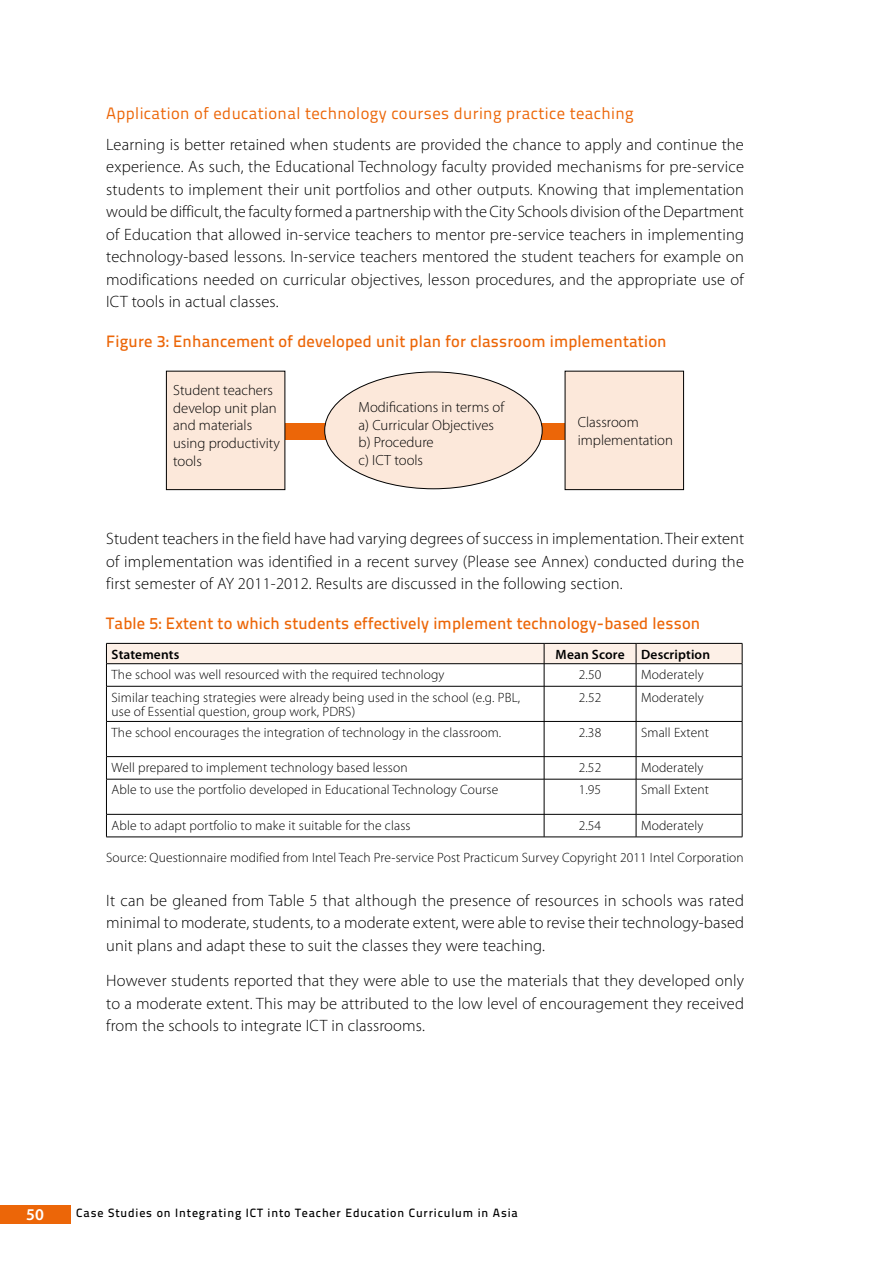
<style>
.page{position:relative;width:893px;height:1263px;background:#fff}
.page>*{position:absolute;margin:0;border:0;box-sizing:border-box;transform-origin:0 0}
.t1{font:300 16.5px/22.5px "Myriad Pro";letter-spacing:.01em;color:#000;text-align:justify}
.t2{font:16.5px "Titillium Text 25 L 600 wt";letter-spacing:.01em;color:#ec6608}
.t3{font:16.5px "Titillium Text 25 L 400 wt";letter-spacing:.025em;color:#ec6608}
.t4{font:600 16.5px "Myriad Pro";color:#fff}
.t5{font:300 14.7px/17.7px "Myriad Pro";color:#000}
.t6{font:300 13.5px/14.9px "Myriad Pro";letter-spacing:.01em;color:#000}
.t7{font:600 13.5px "Myriad Pro";letter-spacing:.01em;color:#000}
.t8{font:12px "Titillium Text 25 L 600 wt";letter-spacing:.07em;color:#000}
</style>
<div class="page">
<div style="left:0;top:1205px;width:70px;height:19px;background:#ec6608"></div>
<div style="left:285px;top:424px;width:280px;height:16px;background:#ec6608"></div>
<div style="left:325px;top:372px;width:217px;height:117px;background:#fce8da;border-radius:50%"></div>
<div style="left:166px;top:371px;width:119px;height:119px;background:#fce8da"></div>
<div style="left:166px;top:371px;width:119px;height:119px;border:1px solid #000"></div>
<div style="left:565px;top:371px;width:118px;height:119px;background:#fce8da"></div>
<div style="left:565px;top:371px;width:119px;height:119px;border:1px solid #000"></div>
<hr style="left:106px;top:686px;width:530px;height:1px;background:#000">
<hr style="left:544px;top:686px;width:1px;height:35px;background:#000">
<hr style="left:636px;top:686px;width:106px;height:1px;background:#000">
<hr style="left:636px;top:686px;width:1px;height:35px;background:#000">
<hr style="left:106px;top:721px;width:530px;height:1px;background:#000">
<hr style="left:544px;top:722px;width:1px;height:34px;background:#000">
<hr style="left:636px;top:721px;width:106px;height:1px;background:#000">
<hr style="left:636px;top:722px;width:1px;height:34px;background:#000">
<hr style="left:106px;top:756px;width:530px;height:1px;background:#000">
<svg style="left:544px;top:757px;width:1px;height:22px"></svg>
<hr style="left:636px;top:756px;width:106px;height:1px;background:#000">
<svg style="left:636px;top:757px;width:1px;height:22px"></svg>
<hr style="left:106px;top:779px;width:530px;height:1px;background:#000">
<hr style="left:544px;top:779px;width:1px;height:35px;background:#000">
<hr style="left:636px;top:779px;width:106px;height:1px;background:#000">
<hr style="left:636px;top:779px;width:1px;height:35px;background:#000">
<hr style="left:106px;top:814px;width:530px;height:1px;background:#000">
<svg style="left:544px;top:815px;width:1px;height:22px"></svg>
<hr style="left:636px;top:814px;width:106px;height:1px;background:#000">
<svg style="left:636px;top:815px;width:1px;height:22px"></svg>
<hr style="left:106px;top:686px;width:1px;height:35px;background:#000">
<hr style="left:742px;top:686px;width:1px;height:35px;background:#000">
<hr style="left:106px;top:722px;width:1px;height:34px;background:#000">
<hr style="left:742px;top:722px;width:1px;height:34px;background:#000">
<svg style="left:106px;top:757px;width:1px;height:22px"></svg>
<svg style="left:742px;top:757px;width:1px;height:22px"></svg>
<hr style="left:106px;top:779px;width:1px;height:35px;background:#000">
<hr style="left:742px;top:779px;width:1px;height:35px;background:#000">
<svg style="left:106px;top:815px;width:1px;height:22px"></svg>
<svg style="left:742px;top:815px;width:1px;height:22px"></svg>
<hr style="left:106px;top:837px;width:530px;height:1px;background:#000">
<hr style="left:636px;top:837px;width:106px;height:1px;background:#000">
<svg style="left:106px;top:643px;width:637px;height:43px"></svg>
<hr style="left:106px;top:663px;width:530px;height:1px;background:#000">
<hr style="left:636px;top:663px;width:106px;height:1px;background:#000">
<p class="t3" style="left:106px;top:107px;width:529px">Application of educational technology courses during practice teaching</p>
<p class="t1" style="left:106px;top:134px;width:639px">Learning is better retained when students are provided the chance to apply and continue the experience. As such, the Educational Technology faculty provided mechanisms for pre-service students to implement their unit portfolios and other outputs. Knowing that implementation would be difficult, the faculty formed a partnership with the City Schools division of the Department of Education that allowed in-service teachers to mentor pre-service teachers in implementing technology-based lessons. In-service teachers mentored the student teachers for example on modifications needed on curricular objectives, lesson procedures, and the appropriate use of ICT tools in actual classes.</p>
<p class="t2" style="left:106px;top:335px;width:562px">Figure 3: Enhancement of developed unit plan for classroom implementation</p>
<p class="t5" style="left:173px;top:382px;width:108px">Student teachers develop unit plan and materials using productivity tools</p>
<p class="t5" style="left:358px;top:399px;width:147px">Modifications in terms of a) Curricular Objectives b) Procedure<br>c) ICT tools</p>
<p class="t5" style="left:578px;top:415px;width:97px">Classroom implementation</p>
<p class="t1" style="left:106px;top:529px;width:639px">Student teachers in the field have had varying degrees of success in implementation. Their extent of implementation was identified in a recent survey (Please see Annex) conducted during the first semester of AY 2011-2012. Results are discussed in the following section.</p>
<p class="t2" style="left:106px;top:617px;width:595px">Table 5: Extent to which students effectively implement technology-based lesson</p>
<p class="t7" style="left:112px;top:649px;width:69px">Statements</p>
<p class="t7" style="left:556px;top:649px;width:156px">Mean Score Description</p>
<p class="t6" style="left:112px;top:668px;width:334px">The school was well resourced with the required technology</p>
<p class="t6" style="left:579px;top:668px;width:24px">2.50</p>
<p class="t6" style="left:641px;top:668px;width:64px">Moderately</p>
<p class="t6" style="left:112px;top:690px;width:410px">Similar teaching strategies were already being used in the school (e.g. PBL, use of Essential question, group work, PDRS)</p>
<p class="t6" style="left:579px;top:690px;width:24px">2.52</p>
<p class="t6" style="left:641px;top:690px;width:64px">Moderately</p>
<p class="t6" style="left:112px;top:726px;width:391px">The school encourages the integration of technology in the classroom.</p>
<p class="t6" style="left:579px;top:726px;width:24px">2.38</p>
<p class="t6" style="left:641px;top:726px;width:70px">Small Extent</p>
<p class="t6" style="left:112px;top:761px;width:298px">Well prepared to implement technology based lesson</p>
<p class="t6" style="left:579px;top:761px;width:24px">2.52</p>
<p class="t6" style="left:641px;top:761px;width:64px">Moderately</p>
<p class="t6" style="left:111px;top:783px;width:388px">Able to use the portfolio developed in Educational Technology Course</p>
<p class="t6" style="left:579px;top:783px;width:24px">1.95</p>
<p class="t6" style="left:641px;top:783px;width:70px">Small Extent</p>
<p class="t6" style="left:111px;top:819px;width:301px">Able to adapt portfolio to make it suitable for the class</p>
<p class="t6" style="left:579px;top:819px;width:24px">2.54</p>
<p class="t6" style="left:641px;top:819px;width:64px">Moderately</p>
<p class="t6" style="left:106px;top:851px;width:639px">Source: Questionnaire modified from Intel Teach Pre-service Post Practicum Survey Copyright 2011 Intel Corporation</p>
<p class="t1" style="left:106px;top:890px;width:639px">It can be gleaned from Table 5 that although the presence of resources in schools was rated minimal to moderate, students, to a moderate extent, were able to revise their technology-based unit plans and adapt these to suit the classes they were teaching.</p>
<p class="t1" style="left:106px;top:970px;width:639px">However students reported that they were able to use the materials that they developed only to a moderate extent. This may be attributed to the low level of encouragement they received from the schools to integrate ICT in classrooms.</p>
<p class="t4" style="left:26px;top:1208px;width:19px">50</p>
<p class="t8" style="left:76px;top:1209px;width:443px">Case Studies on Integrating ICT into Teacher Education Curriculum in Asia</p>
</div>
